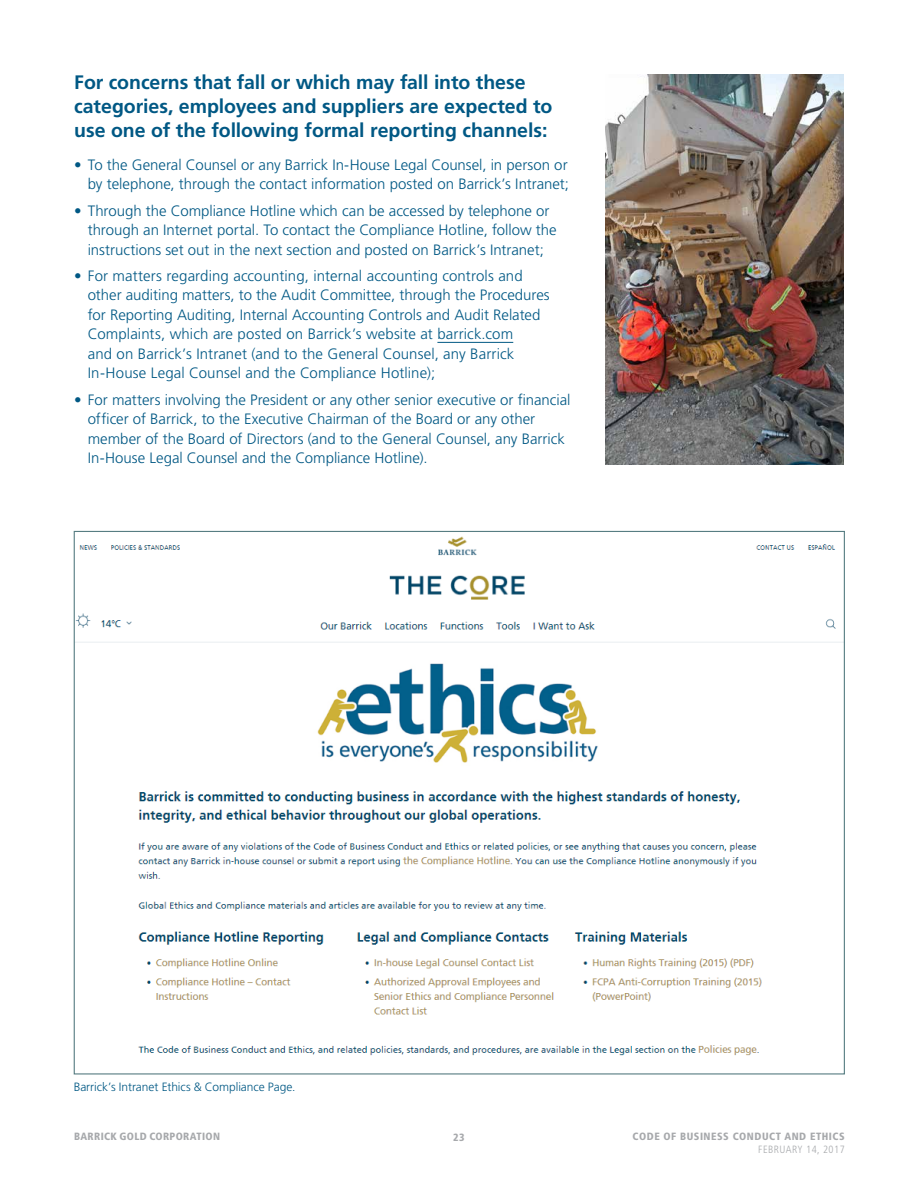
<style>
.page{position:relative;width:918px;height:1188px;background:#fff}
.page>*{position:absolute;margin:0;border:0;box-sizing:border-box;transform-origin:0 0}
.t1{font:700 19.5px/24px "Frutiger LT Std";letter-spacing:-.005em;color:#005884}
.t2{font:300 15px/19.5px "Frutiger LT Std";color:#005884}
.t3{font:300 12px "Frutiger LT Std";letter-spacing:-.005em;color:#005884}
.t4{font:900 condensed 10.5px "Frutiger LT Std";letter-spacing:.05em;color:#a7a9ac}
.t5{font:900 condensed 10.5px "Frutiger LT Std";letter-spacing:.03em;color:#a7a9ac}
.t6{font:300 condensed 10.5px "Frutiger LT Std";letter-spacing:.05em;color:#a7a9ac}
</style>
<div class="page">
<img style="left:76px;top:536px;width:767px;height:520px">
<hr style="left:437px;top:342px;width:76px;height:1px;background:#005884">
<img style="left:605px;top:74px;width:239px;height:390px">
<h1 class="t1" style="left:74px;top:70px;width:480px">For concerns that fall or which may fall into these categories, employees and suppliers are expected to use one of the following formal reporting channels:</h1>
<p class="t2" style="left:74px;top:155px;width:496px;text-align:right">• To the General Counsel or any Barrick In-House Legal Counsel, in person or by telephone, through the contact information posted on Barrick’s Intranet;</p>
<p class="t2" style="left:88px;top:201px;width:470px;text-indent:-14px">• Through the Compliance Hotline which can be accessed by telephone or through an Internet portal. To contact the Compliance Hotline, follow the instructions set out in the next section and posted on Barrick’s Intranet;</p>
<p class="t2" style="left:88px;top:266px;width:463px;text-indent:-13px">• For matters regarding accounting, internal accounting controls and other auditing matters, to the Audit Committee, through the Procedures for Reporting Auditing, Internal Accounting Controls and Audit Related Complaints, which are posted on Barrick’s website at barrick.com<br>and on Barrick’s Intranet (and to the General Counsel, any Barrick In-House Legal Counsel and the Compliance Hotline);</p>
<p class="t2" style="left:88px;top:390px;width:484px;text-indent:-14px">• For matters involving the President or any other senior executive or financial officer of Barrick, to the Executive Chairman of the Board or any other member of the Board of Directors (and to the General Counsel, any Barrick In-House Legal Counsel and the Compliance Hotline).</p>
<p class="t3" style="left:74px;top:1080px;width:223px">Barrick’s Intranet Ethics &amp; Compliance Page.</p>
<p class="t5" style="left:74px;top:1130px;width:147px">BARRICK GOLD CORPORATION</p>
<p class="t4" style="left:453px;top:1131px;width:13px">23</p>
<p class="t4" style="left:633px;top:1130px;width:214px">CODE OF BUSINESS CONDUCT AND ETHICS</p>
<p class="t6" style="left:758px;top:1143px;width:88px">FEBRUARY 14, 2017</p>
</div>
